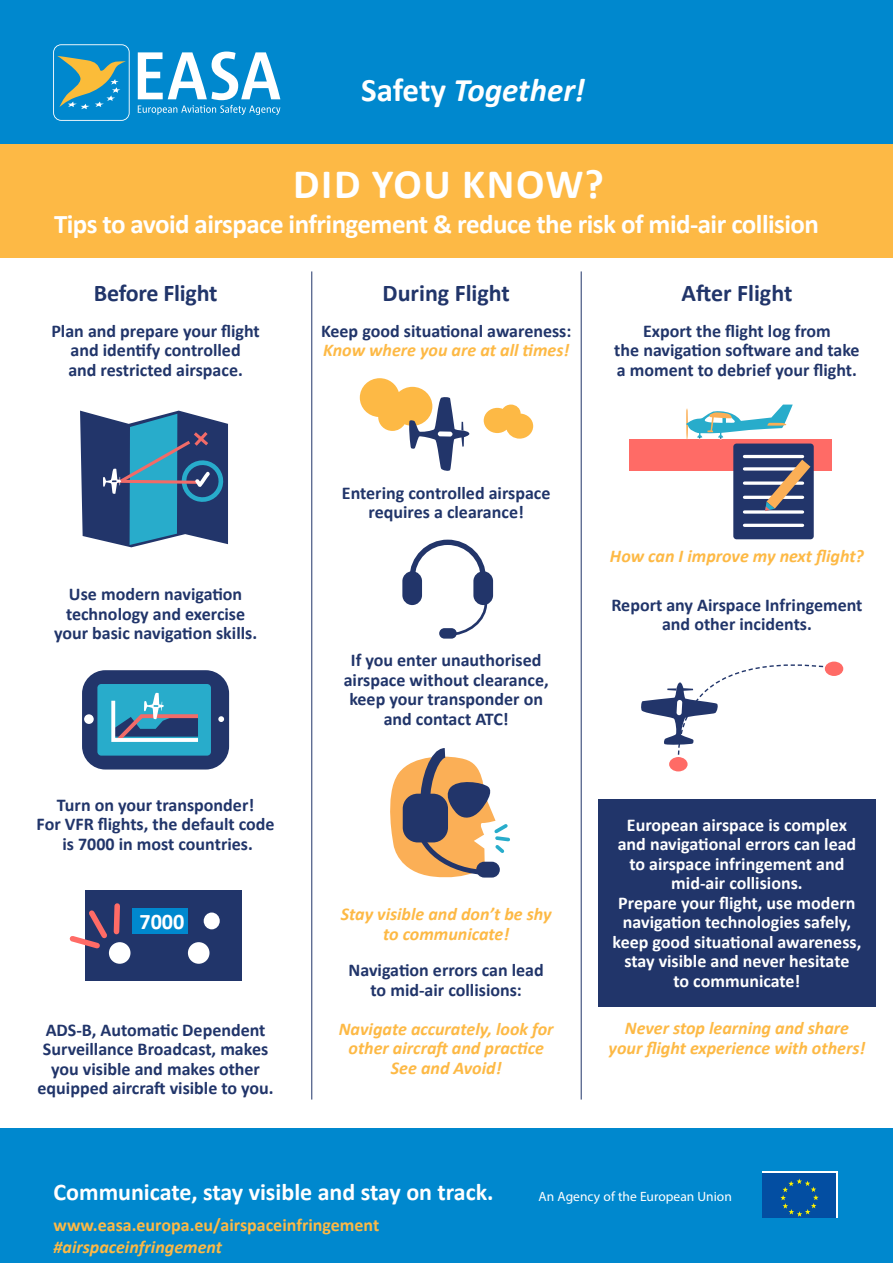
<style>
.page{position:relative;width:893px;height:1263px;background:#fff}
.page>*{position:absolute;margin:0;border:0;box-sizing:border-box;transform-origin:0 0}
.t1{font:700 42px "Calibri";letter-spacing:.04em;color:#fff}
.t2{font:italic 700 33px "Calibri";color:#fff}
.t3{font:700 27px "Calibri";letter-spacing:-.02em;color:#fff}
.t4{font:700 24px "Calibri";color:#fff}
.t5{font:700 24px "Calibri";color:#21356a}
.t6{font:700 22.2px "Calibri";color:#fff}
.t7{font:700 18px/19.5px "Calibri";color:#21356a;text-align:center}
.t8{font:italic 700 18px/19.5px "Calibri";color:#fdb945;text-align:center}
.t9{font:700 18px/19.5px "Calibri";color:#fff;text-align:center}
.t10{font:700 18px "Calibri";color:#fdb945}
.t11{font:13.5px "Myriad Pro";color:#fff}
.s1{font-style:normal}
</style>
<div class="page">
<div style="left:0;top:0;width:893px;height:186px;background:#0088ce"></div>
<div style="left:0;top:1128px;width:893px;height:135px;background:#0088ce"></div>
<div style="left:762px;top:1172px;width:76px;height:46px;background:#fff"></div>
<div style="left:763px;top:1173px;width:73px;height:45px;background:#034ea2"></div>
<svg style="left:780px;top:1178px;width:39px;height:39px"></svg>
<div style="left:825px;top:662px;width:18px;height:14px;background:#ff6b66;border-radius:50%"></div>
<div style="left:669px;top:757px;width:19px;height:14px;background:#ff6b66;border-radius:50%"></div>
<div style="left:85px;top:890px;width:156px;height:91px;background:#21356a"></div>
<div style="left:132px;top:908px;width:56px;height:26px;background:#0088ce"></div>
<div style="left:109px;top:942px;width:22px;height:22px;background:#fff;border-radius:50%"></div>
<div style="left:188px;top:942px;width:21px;height:22px;background:#fff;border-radius:50%"></div>
<div style="left:204px;top:912px;width:16px;height:17px;background:#fff;border-radius:50%"></div>
<svg style="left:69px;top:903px;width:54px;height:48px"></svg>
<svg style="left:410px;top:540px;width:79px;height:43px"></svg>
<svg style="left:455px;top:600px;width:34px;height:35px"></svg>
<div style="left:402px;top:571px;width:20px;height:34px;background:#22356a;border-radius:10px"></div>
<div style="left:473px;top:571px;width:20px;height:34px;background:#22356a;border-radius:10px"></div>
<div style="left:439px;top:628px;width:18px;height:11px;background:#22356a;border-radius:5px"></div>
<svg style="left:390px;top:748px;width:120px;height:130px"></svg>
<svg style="left:484px;top:405px;width:49px;height:34px"></svg>
<svg style="left:360px;top:378px;width:110px;height:93px"></svg>
<svg style="left:80px;top:411px;width:148px;height:136px;background:#426f97"></svg>
<div style="left:82px;top:670px;width:147px;height:99px;background:#22356a;border-radius:23px"></div>
<div style="left:97px;top:684px;width:114px;height:72px;background:#28accb;border-radius:4px"></div>
<div style="left:84px;top:714px;width:10px;height:10px;background:#fff;border-radius:50%"></div>
<svg style="left:218px;top:716px;width:6px;height:6px"></svg>
<svg style="left:111px;top:693px;width:87px;height:49px"></svg>
<svg style="left:53px;top:44px;width:77px;height:77px"></svg>
<svg style="left:138px;top:52px;width:142px;height:63px"></svg>
<hr style="left:311px;top:271px;width:1px;height:828px;background:#21356a">
<hr style="left:581px;top:271px;width:1px;height:828px;background:#21356a">
<div style="left:0;top:144px;width:893px;height:113px;background:#fdb945"></div>
<div style="left:629px;top:439px;width:203px;height:32px;background:#ff6b66"></div>
<svg style="left:686px;top:405px;width:107px;height:35px"></svg>
<div style="left:733px;top:443px;width:81px;height:96px;background:#22356a;border-radius:3px"></div>
<hr style="left:744px;top:455px;width:59px;height:3px;background:#fff">
<svg style="left:744px;top:467px;width:11px;height:4px"></svg>
<svg style="left:744px;top:481px;width:11px;height:4px"></svg>
<hr style="left:744px;top:496px;width:59px;height:3px;background:#fff">
<svg style="left:744px;top:510px;width:11px;height:4px"></svg>
<hr style="left:744px;top:524px;width:59px;height:3px;background:#fff">
<svg style="left:755px;top:448px;width:59px;height:72px"></svg>
<div style="left:598px;top:799px;width:278px;height:208px;background:#21356a"></div>
<svg style="left:641px;top:661px;width:195px;height:107px"></svg>
<h2 class="t2" style="left:361px;top:67px;width:225px"><span class="s1">Safety</span> Together!</h2>
<h1 class="t1" style="left:293px;top:154px;width:312px">DID YOU KNOW?</h1>
<h3 class="t3" style="left:54px;top:205px;width:767px">Tips to avoid airspace infringement &amp; reduce the risk of mid-air collision</h3>
<h3 class="t5" style="left:94px;top:276px;width:125px">Before Flight</h3>
<p class="t7" style="left:51px;top:321px;width:210px">Plan and prepare your flight and identify controlled<br>and restricted airspace.</p>
<p class="t7" style="left:54px;top:584px;width:205px">Use modern navigation technology and exercise your basic navigation skills.</p>
<p class="t7" style="left:37px;top:795px;width:239px">Turn on your transponder!<br>For VFR flights, the default code is 7000 in most countries.</p>
<p class="t6" style="left:139px;top:906px;width:47px">7000</p>
<p class="t7" style="left:38px;top:1020px;width:238px">ADS-B, Automatic Dependent<br>Surveillance Broadcast, makes you visible and makes other equipped aircraft visible to you.</p>
<h3 class="t5" style="left:383px;top:276px;width:129px">During Flight</h3>
<p class="t7" style="left:321px;top:321px;width:252px">Keep good situational awareness:</p>
<p class="t8" style="left:323px;top:340px;width:248px">Know where you are at all times!</p>
<h3 class="t5" style="left:682px;top:276px;width:112px">After Flight</h3>
<p class="t7" style="left:614px;top:321px;width:247px">Export the flight log from<br>the navigation software and take a moment to debrief your flight.</p>
<p class="t7" style="left:342px;top:483px;width:210px">Entering controlled airspace requires a clearance!</p>
<p class="t7" style="left:344px;top:650px;width:206px">If you enter unauthorised airspace without clearance, keep your transponder on and contact ATC!</p>
<p class="t8" style="left:341px;top:904px;width:212px">Stay visible and don’t be shy to communicate!</p>
<p class="t7" style="left:349px;top:960px;width:197px">Navigation errors can lead to mid-air collisions:</p>
<p class="t8" style="left:339px;top:1018px;width:216px">Navigate accurately, look for other aircraft and practice<br>See and Avoid!</p>
<p class="t8" style="left:610px;top:546px;width:255px">How can I improve my next flight?</p>
<p class="t7" style="left:611px;top:595px;width:253px">Report any Airspace Infringement and other incidents.</p>
<p class="t9" style="left:613px;top:815px;width:250px">European airspace is complex and navigational errors can lead to airspace infringement and mid-air collisions.<br>Prepare your flight, use modern navigation technologies safely, keep good situational awareness, stay visible and never hesitate<br>to communicate!</p>
<p class="t8" style="left:609px;top:1018px;width:258px">Never stop learning and share your flight experience with others!</p>
<h3 class="t4" style="left:54px;top:1175px;width:442px">Communicate, stay visible and stay on track.</h3>
<p class="t11" style="left:539px;top:1188px;width:195px">An Agency of the European Union</p>
<p class="t10" style="left:54px;top:1213px;width:327px">www.easa.europa.eu/airspaceinfringement</p>
<p class="t8" style="left:54px;top:1237px;width:170px">#airspaceinfringement</p>
</div>
